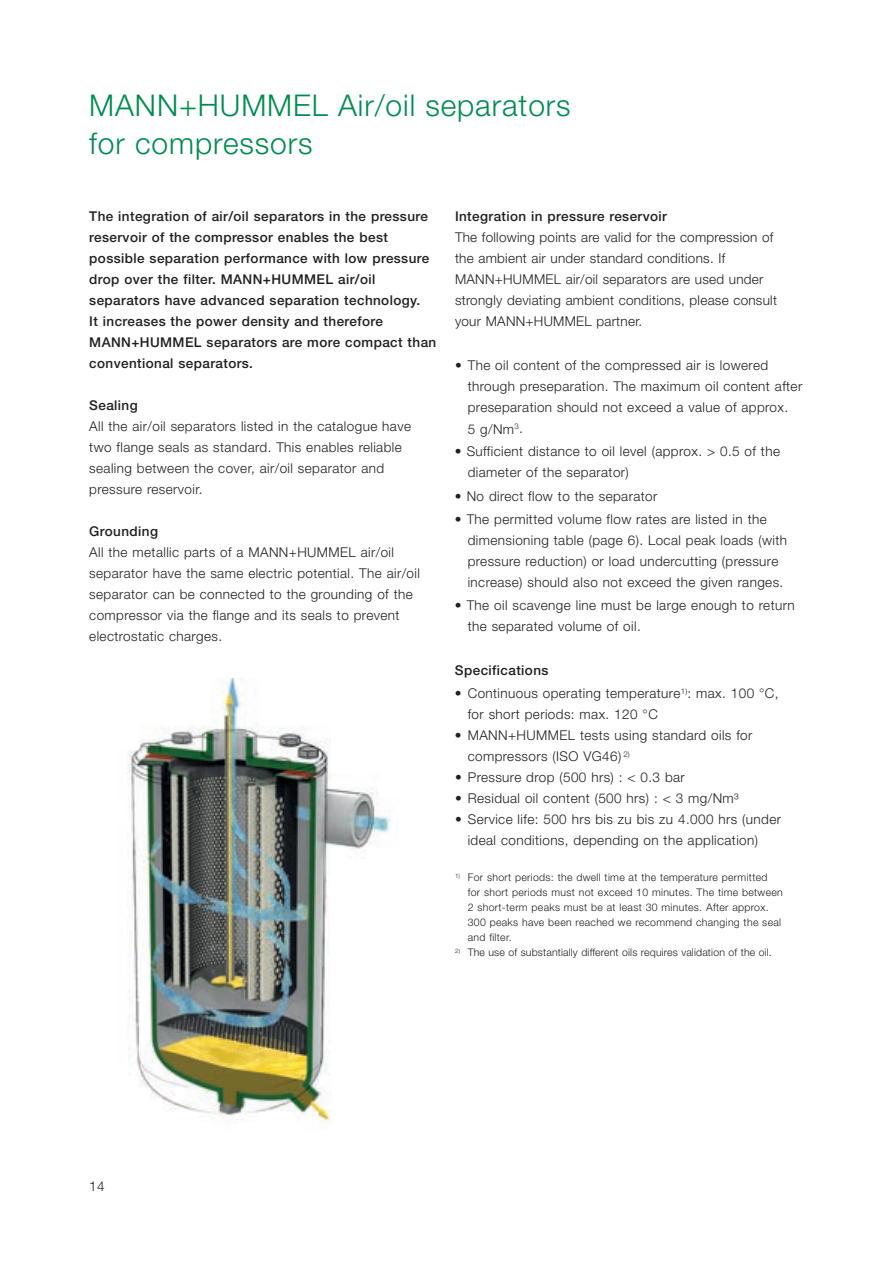
<style>
.page{position:relative;width:893px;height:1263px;background:#fff}
.page>*{position:absolute;margin:0;border:0;box-sizing:border-box;transform-origin:0 0}
.t1{font:300 30px/37.5px "Helvetica Neue LT Pro";letter-spacing:.03em;color:#008c4e}
.t2{font:300 13.5px/21px "Helvetica Neue LT Pro";letter-spacing:.03em;color:#231f20}
.t3{font:500 13.5px/21px "Helvetica Neue LT Pro";letter-spacing:.03em;color:#231f20}
.t4{font:300 10.5px/15px "Helvetica Neue LT Pro";letter-spacing:.03em;color:#231f20}
</style>
<div class="page">
<img style="left:127px;top:679px;width:264px;height:443px">
<h1 class="t1" style="left:89px;top:86px;width:483px">MANN+HUMMEL Air/oil separators for compressors</h1>
<p class="t3" style="left:89px;top:206px;width:349px">The integration of air/oil separators in the pressure reservoir of the compressor enables the best possible separation performance with low pressure drop over the filter. MANN+HUMMEL air/oil separators have advanced separation technology.<br>It increases the power density and therefore MANN+HUMMEL separators are more compact than conventional separators.</p>
<p class="t3" style="left:89px;top:395px;width:50px">Sealing</p>
<p class="t2" style="left:89px;top:416px;width:323px">All the air/oil separators listed in the catalogue have two flange seals as standard. This enables reliable sealing between the cover, air/oil separator and pressure reservoir.</p>
<p class="t3" style="left:89px;top:521px;width:70px">Grounding</p>
<p class="t2" style="left:89px;top:542px;width:332px">All the metallic parts of a MANN+HUMMEL air/oil separator have the same electric potential. The air/oil separator can be connected to the grounding of the compressor via the flange and its seals to prevent electrostatic charges.</p>
<p class="t3" style="left:455px;top:206px;width:213px">Integration in pressure reservoir</p>
<p class="t2" style="left:455px;top:227px;width:323px">The following points are valid for the compression of the ambient air under standard conditions. If MANN+HUMMEL air/oil separators are used under strongly deviating ambient conditions, please consult your MANN+HUMMEL partner.</p>
<p class="t2" style="left:468px;top:355px;width:336px;text-indent:-13px">• The oil content of the compressed air is lowered through preseparation. The maximum oil content after preseparation should not exceed a value of approx.<br>5 g/Nm<sup>3</sup>.</p>
<p class="t2" style="left:468px;top:441px;width:314px;text-indent:-13px">• Sufficient distance to oil level (approx. &gt; 0.5 of the diameter of the separator)</p>
<p class="t2" style="left:455px;top:485px;width:204px">• No direct flow to the separator</p>
<p class="t2" style="left:468px;top:508px;width:321px;text-indent:-13px">• The permitted volume flow rates are listed in the dimensioning table (page 6). Local peak loads (with pressure reduction) or load undercutting (pressure increase) should also not exceed the given ranges.</p>
<p class="t2" style="left:468px;top:594px;width:329px;text-indent:-13px">• The oil scavenge line must be large enough to return the separated volume of oil.</p>
<p class="t3" style="left:455px;top:660px;width:95px">Specifications</p>
<p class="t2" style="left:468px;top:683px;width:312px;text-indent:-13px">• Continuous operating temperature<sup>1)</sup>: max. 100 °C, for short periods: max. 120 °C</p>
<p class="t2" style="left:468px;top:724px;width:286px;text-indent:-13px">• MANN+HUMMEL tests using standard oils for compressors (ISO VG46) <sup>2)</sup></p>
<p class="t2" style="left:455px;top:766px;width:231px">• Pressure drop (500 hrs) : &lt; 0.3 bar</p>
<p class="t2" style="left:455px;top:787px;width:285px">• Residual oil content (500 hrs) : &lt; 3 mg/Nm³</p>
<p class="t2" style="left:468px;top:808px;width:315px;text-indent:-13px">• Service life: 500 hrs bis zu bis zu 4.000 hrs (under ideal conditions, depending on the application)</p>
<p class="t4" style="left:468px;top:870px;width:317px;text-indent:-13px"><sup>1)</sup> For short periods: the dwell time at the temperature permitted<br>for short periods must not exceed 10 minutes. The time between 2 short-term peaks must be at least 30 minutes. After approx.<br>300 peaks have been reached we recommend changing the seal and filter.</p>
<p class="t4" style="left:455px;top:945px;width:318px"><sup>2)</sup> The use of substantially different oils requires validation of the oil.</p>
<p class="t2" style="left:89px;top:1175px;width:17px">14</p>
</div>
